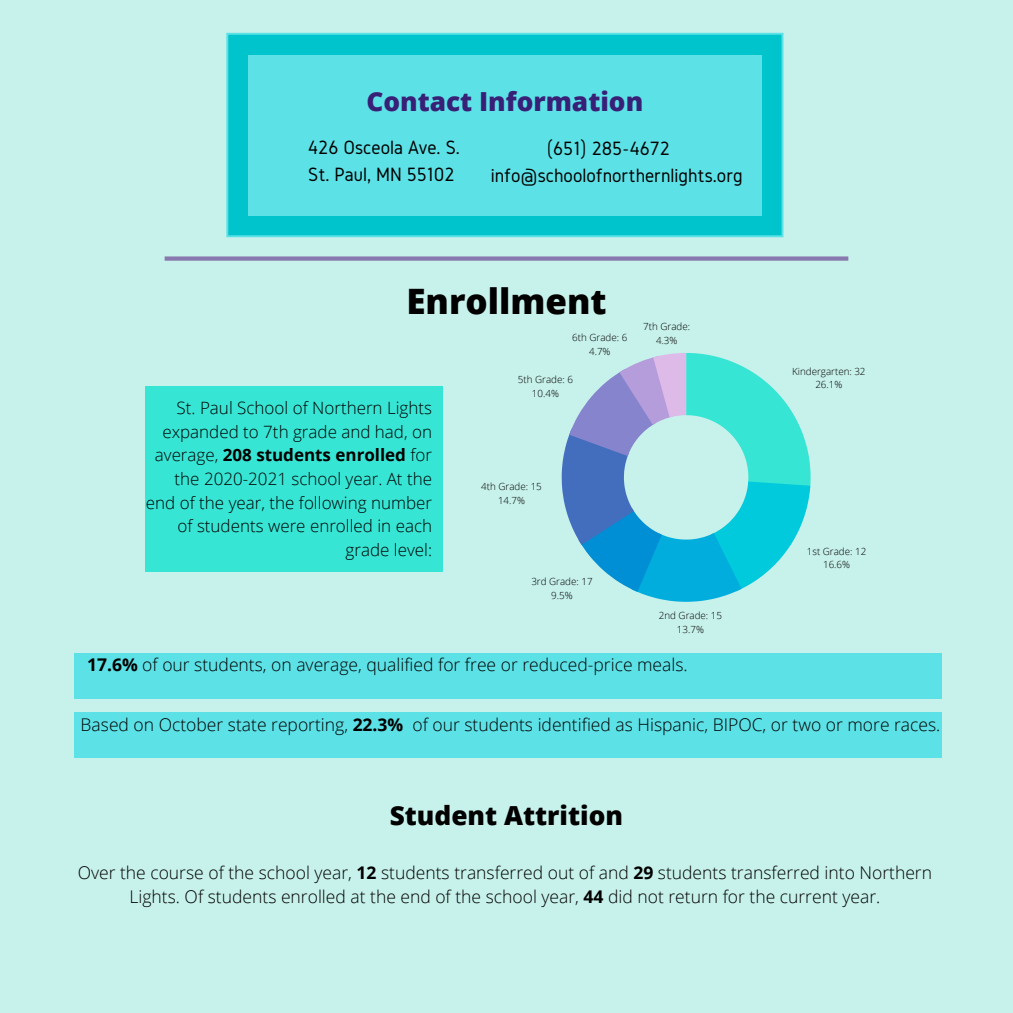
<style>
.page{position:relative;width:1013px;height:1013px;background:#fff}
.page>*{position:absolute;margin:0;border:0;box-sizing:border-box;transform-origin:0 0}
.t1{font:800 35px "Open Sans";color:#000}
.t2{font:800 26.25px "Open Sans";color:#382077}
.t3{font:800 26.25px "Open Sans";color:#000}
.t4{font:20px "Gidole";color:#000}
.t5{font:300 17.5px/24.4px "Open Sans";color:#000;text-align:center}
.t6{font:300 17px/23.6px "Open Sans";color:#000;text-align:right}
.t7{font:300 9.88px "Open Sans";color:#000}
.s1{font-weight:700}
</style>
<div class="page">
<div style="left:0;top:0;width:1012px;height:1012px;background:#c7f1eb"></div>
<svg style="left:561px;top:353px;width:249px;height:249px"></svg>
<svg style="left:226px;top:33px;width:557px;height:204px;background:#08c6ce"></svg>
<div style="left:248px;top:55px;width:513px;height:161px;background:#5ce1e6"></div>
<svg style="left:165px;top:256px;width:683px;height:5px;background:#908ab6"></svg>
<div style="left:74px;top:654px;width:867px;height:45px;background:#5ce1e6"></div>
<div style="left:74px;top:712px;width:867px;height:45px;background:#5ce1e6"></div>
<div style="left:146px;top:386px;width:297px;height:185px;background:#37e5d4"></div>
<p class="t2" style="left:366px;top:83px;width:278px">Contact Information</p>
<p class="t4" style="left:308px;top:136px;width:154px">426 Osceola Ave. S.</p>
<p class="t4" style="left:308px;top:163px;width:148px">St. Paul, MN 55102</p>
<p class="t4" style="left:547px;top:137px;width:125px">(651) 285-4672</p>
<p class="t4" style="left:490px;top:165px;width:254px">info@schoolofnorthernlights.org</p>
<p class="t1" style="left:406px;top:277px;width:202px">Enrollment</p>
<p class="t7" style="left:572px;top:331px;width:57px">6th Grade: 6</p>
<p class="t7" style="left:589px;top:344px;width:23px">4.7%</p>
<p class="t6" style="left:146px;top:395px;width:287px">St. Paul School of Northern Lights expanded to 7th grade and had, on average, <span class="s1">208 students enrolled</span> for the 2020-2021 school year. At the end of the year, the following number of students were enrolled in each grade level:</p>
<p class="t7" style="left:518px;top:372px;width:57px">5th Grade: 6</p>
<p class="t7" style="left:532px;top:386px;width:29px">10.4%</p>
<p class="t7" style="left:481px;top:479px;width:62px">4th Grade: 15</p>
<p class="t7" style="left:498px;top:493px;width:29px">14.7%</p>
<p class="t7" style="left:531px;top:574px;width:63px">3rd Grade: 17</p>
<p class="t7" style="left:551px;top:588px;width:23px">9.5%</p>
<p class="t7" style="left:643px;top:320px;width:48px">7th Grade:</p>
<p class="t7" style="left:656px;top:333px;width:23px">4.3%</p>
<p class="t7" style="left:658px;top:608px;width:65px">2nd Grade: 15</p>
<p class="t7" style="left:677px;top:622px;width:29px">13.7%</p>
<p class="t5" style="left:87px;top:652px;width:602px"><span class="s1">17.6%</span> of our students, on average, qualified for free or reduced-price meals.</p>
<p class="t7" style="left:792px;top:364px;width:75px">Kindergarten: 32</p>
<p class="t7" style="left:815px;top:378px;width:29px">26.1%</p>
<p class="t7" style="left:806px;top:544px;width:61px">1st Grade: 12</p>
<p class="t7" style="left:823px;top:557px;width:29px">16.6%</p>
<p class="t5" style="left:81px;top:712px;width:861px">Based on October state reporting, <span class="s1">22.3%</span> of our students identified as Hispanic, BIPOC, or two or more races.</p>
<p class="t3" style="left:390px;top:797px;width:235px">Student Attrition</p>
<p class="t5" style="left:78px;top:859px;width:855px">Over the course of the school year, <span class="s1">12</span> students transferred out of and <span class="s1">29</span> students transferred into Northern<br>Lights. Of students enrolled at the end of the school year, <span class="s1">44</span> did not return for the current year.</p>
</div>
